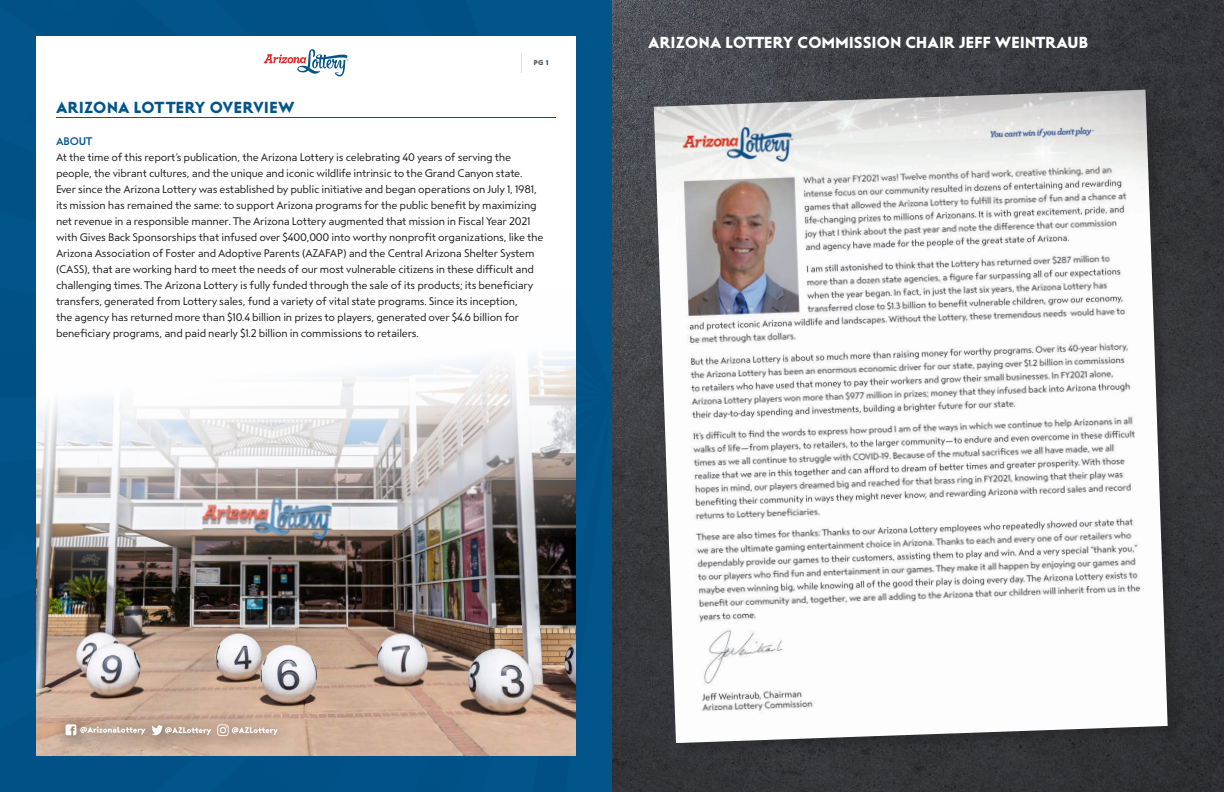
<style>
.page{position:relative;width:1224px;height:792px;background:#fff}
.page>*{position:absolute;margin:0;border:0;box-sizing:border-box;transform-origin:0 0}
.t1{font:16px "Steagal Bo";letter-spacing:.025em;color:#fff}
.Underline_Headline{font:16px "Steagal Bo";letter-spacing:.025em;color:#01558a}
.t2{font:11px/16px "Steagal Re";letter-spacing:-.02em;color:#231f20}
.t3{font:11px "Steagal Me";color:#01558a}
.t4{font:7px "Steagal Bo";color:#555353}
.s1{color:#01558a}
</style>
<div class="page">
<div style="left:0;top:0;width:612px;height:792px;background:#015288"></div>
<div style="left:36px;top:36px;width:540px;height:720px;background:#fff"></div>
<img style="left:612px;top:0;width:612px;height:792px">
<img style="left:36px;top:352px;width:540px;height:404px">
<div style="left:656px;top:92px;width:525px;height:664px;background:#323337"></div>
<img style="left:654px;top:90px;width:514px;height:653px">
<svg style="left:54px;top:713px;width:240px;height:41px;background:#c7aa97"></svg>
<svg style="left:66px;top:724px;width:79px;height:11px"></svg>
<svg style="left:152px;top:725px;width:59px;height:10px"></svg>
<svg style="left:217px;top:724px;width:61px;height:12px"></svg>
<hr style="left:56px;top:117px;width:500px;height:1px;background:#01558a">
<svg style="left:264px;top:49px;width:84px;height:27px"></svg>
<p class="t4" style="left:534px;top:59px;width:16px">PG <span class="s1">1</span></p>
<p class="Underline_Headline" style="left:56px;top:98px;width:240px">ARIZONA LOT TERY OVERVIEW</p>
<p class="t3" style="left:56px;top:135px;width:38px">ABOUT</p>
<p class="t2" style="left:56px;top:149px;width:457px">At the time of this report’s publication, the Arizona Lottery is celebrating 40 years of serving the</p>
<p class="t2" style="left:56px;top:165px;width:489px">people, the vibrant cultures, and the unique and iconic wildlife intrinsic to the Grand Canyon state.<br>Ever since the Arizona Lottery was established by public initiative and began operations on July 1, 1981, its mission has remained the same: to support Arizona programs for the public benefit by maximizing net revenue in a responsible manner. The Arizona Lottery augmented that mission in Fiscal Year 2021 with Gives Back Sponsorships that infused over $400,000 into worthy nonprofit organizations, like the Arizona Association of Foster and Adoptive Parents (AZAFAP) and the Central Arizona Shelter System (CASS), that are working hard to meet the needs of our most vulnerable citizens in these difficult and challenging times. The Arizona Lottery is fully funded through the sale of its products; its beneficiary transfers, generated from Lottery sales, fund a variety of vital state programs. Since its inception,<br>the agency has returned more than $10.4 billion in prizes to players, generated over $4.6 billion for beneficiary programs, and paid nearly $1.2 billion in commissions to retailers.</p>
<p class="t1" style="left:648px;top:33px;width:442px">ARIZONA LOTTERY COMMISSION CHAIR JEFF WEINTRAUB</p>
</div>
